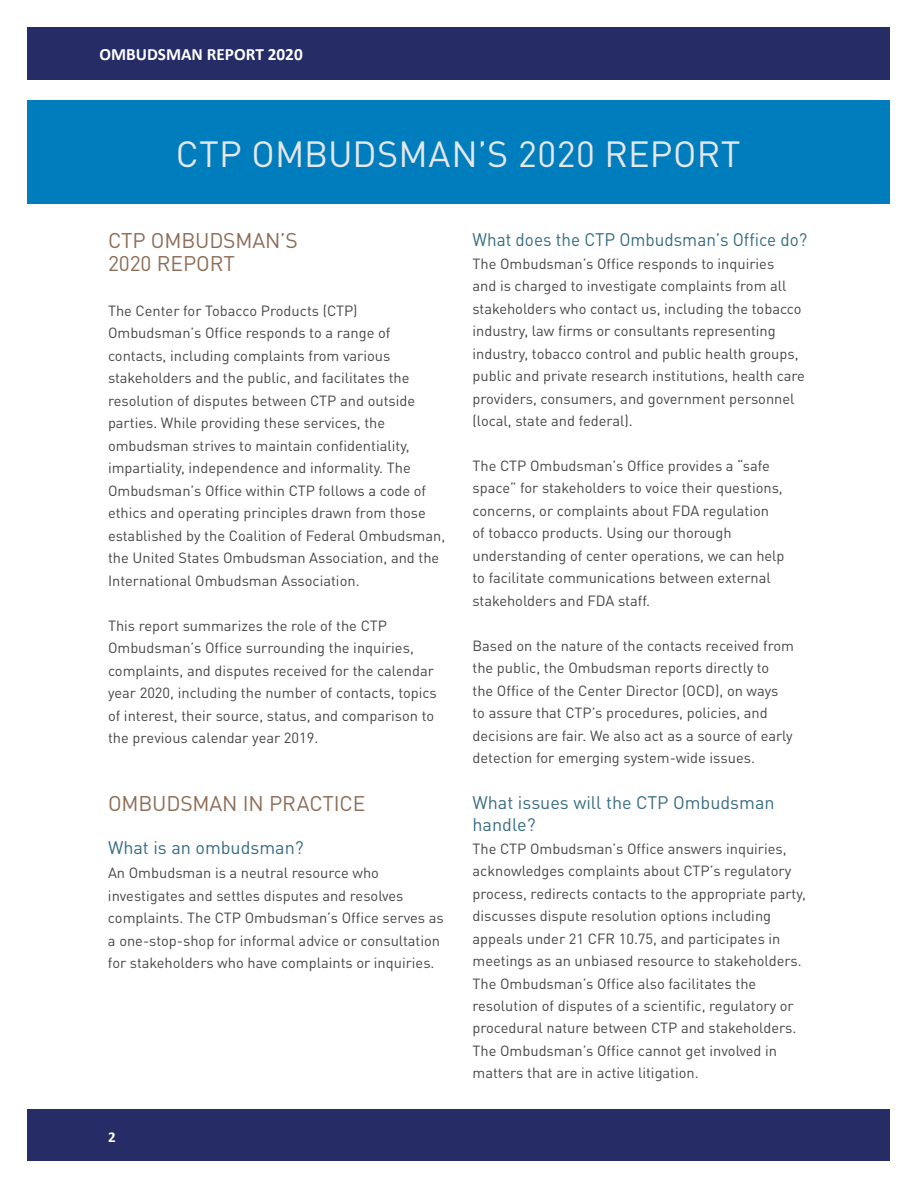
<style>
.page{position:relative;width:918px;height:1188px;background:#fff}
.page>*{position:absolute;margin:0;border:0;box-sizing:border-box;transform-origin:0 0}
.t1{font:36px "DINOT";letter-spacing:.005em;color:#e6e7e9}
.t2{font:21px/22.5px "DINOT";letter-spacing:-.01em;color:#8e6d57}
.t3{font:18px/22.5px "DINOT";color:#3a6d83}
.t4{font:18px "DINOT";color:#366c83;scale:.95 1}
.t5{font:18px "DINOT";color:#366c83}
.t6{font:700 17.25px "Calibri";color:#fff}
.t7{font:700 15px "Calibri";color:#fff}
.t8{font:14.7px/22.5px "DINOT";color:#454647}
</style>
<div class="page">
<div style="left:27px;top:27px;width:863px;height:53px;background:#252c66"></div>
<div style="left:27px;top:1109px;width:862px;height:52px;background:#252c66"></div>
<div style="left:27px;top:100px;width:863px;height:104px;background:#007dbd"></div>
<p class="t6" style="left:99px;top:42px;width:205px">OMBUDSMAN REPORT 2020</p>
<h1 class="t1" style="left:176px;top:126px;width:566px">CTP OMBUDSMAN’S 2020 REPORT</h1>
<h2 class="t2" style="left:108px;top:228px;width:191px">CTP OMBUDSMAN’S<br>2020 REPORT</h2>
<p class="t8" style="left:108px;top:298px;width:339px">The Center for Tobacco Products (CTP)<br>Ombudsman’s Office responds to a range of contacts, including complaints from various stakeholders and the public, and facilitates the resolution of disputes between CTP and outside parties. While providing these services, the ombudsman strives to maintain confidentiality, impartiality, independence and informality. The Ombudsman’s Office within CTP follows a code of ethics and operating principles drawn from those established by the Coalition of Federal Ombudsman, the United States Ombudsman Association, and the International Ombudsman Association.</p>
<p class="t8" style="left:108px;top:613px;width:330px">This report summarizes the role of the CTP Ombudsman’s Office surrounding the inquiries, complaints, and disputes received for the calendar year 2020, including the number of contacts, topics of interest, their source, status, and comparison to the previous calendar year 2019.</p>
<h2 class="t2" style="left:108px;top:790px;width:259px">OMBUDSMAN IN PRACTICE</h2>
<h3 class="t5" style="left:108px;top:834px;width:197px">What is an ombudsman?</h3>
<p class="t8" style="left:108px;top:860px;width:337px">An Ombudsman is a neutral resource who investigates and settles disputes and resolves complaints. The CTP Ombudsman’s Office serves as a one-stop-shop for informal advice or consultation for stakeholders who have complaints or inquiries.</p>
<p class="t7" style="left:108px;top:1127px;width:9px">2</p>
<h3 class="t4" style="left:472px;top:226px;width:354px">What does the CTP Ombudsman’s Office do?</h3>
<p class="t8" style="left:472px;top:251px;width:334px">The Ombudsman’s Office responds to inquiries<br>and is charged to investigate complaints from all stakeholders who contact us, including the tobacco industry, law firms or consultants representing industry, tobacco control and public health groups, public and private research institutions, health care providers, consumers, and government personnel (local, state and federal).</p>
<p class="t8" style="left:472px;top:453px;width:314px">The CTP Ombudsman’s Office provides a “safe space” for stakeholders to voice their questions, concerns, or complaints about FDA regulation of tobacco products. Using our thorough understanding of center operations, we can help to facilitate communications between external stakeholders and FDA staff.</p>
<p class="t8" style="left:472px;top:633px;width:323px">Based on the nature of the contacts received from the public, the Ombudsman reports directly to<br>the Office of the Center Director (OCD), on ways to assure that CTP’s procedures, policies, and decisions are fair. We also act as a source of early detection for emerging system-wide issues.</p>
<h3 class="t3" style="left:472px;top:789px;width:304px">What issues will the CTP Ombudsman handle?</h3>
<p class="t8" style="left:472px;top:836px;width:335px">The CTP Ombudsman’s Office answers inquiries, acknowledges complaints about CTP’s regulatory process, redirects contacts to the appropriate party, discusses dispute resolution options including appeals under 21 CFR 10.75, and participates in meetings as an unbiased resource to stakeholders.<br>The Ombudsman’s Office also facilitates the resolution of disputes of a scientific, regulatory or procedural nature between CTP and stakeholders.<br>The Ombudsman’s Office cannot get involved in matters that are in active litigation.</p>
</div>
